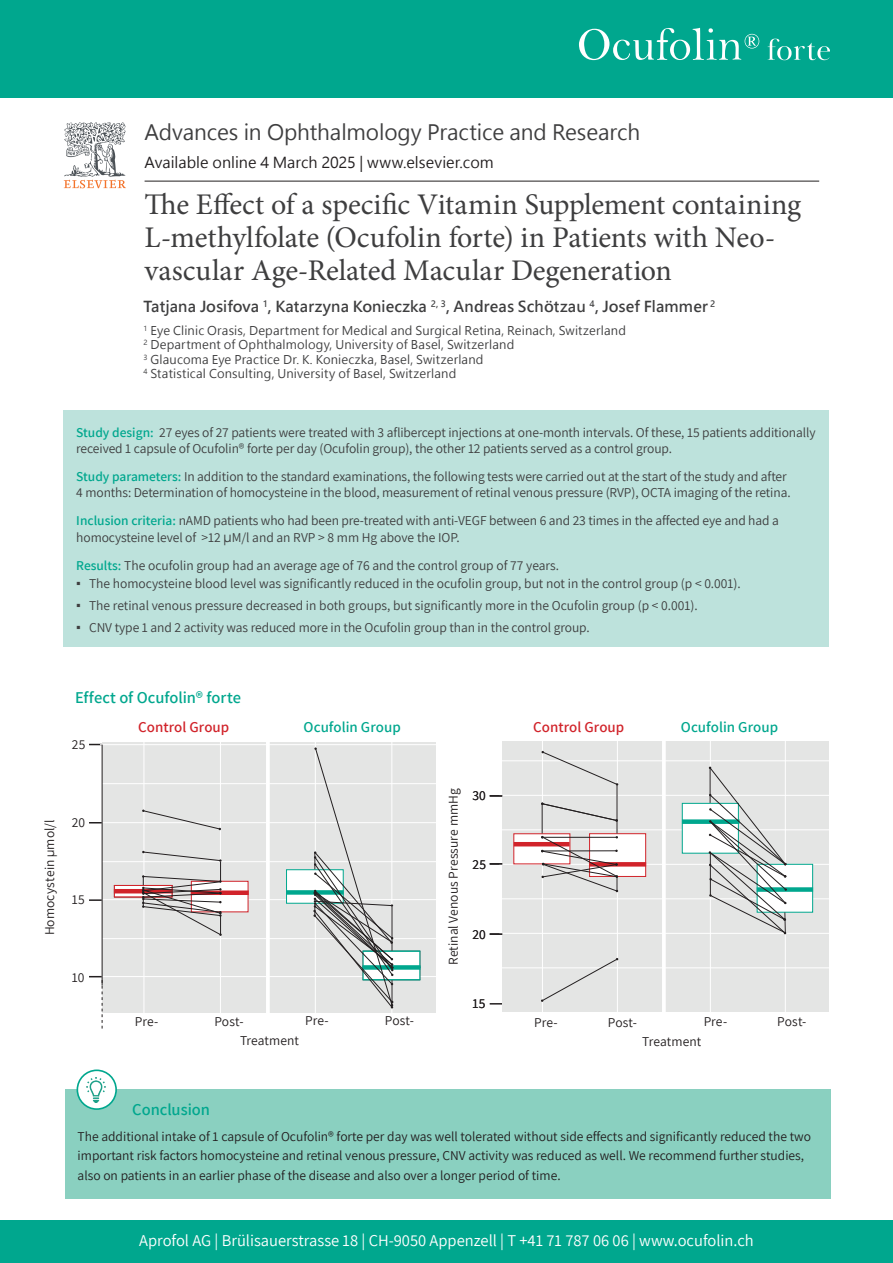
<style>
.page{position:relative;width:893px;height:1263px;background:#fff}
.page>*{position:absolute;margin:0;border:0;box-sizing:border-box;transform-origin:0 0}
.t1{font:30px/33px "Minion Pro";letter-spacing:-.005em;color:#3e3e3f}
.t2{font:21px "Microsoft Jheng Hei UI Regular";letter-spacing:-.005em;color:#3e3e3f}
.t3{font:16.5px "Assistant";color:#fff}
.t4{font:600 16.5px "Assistant";color:#00a78e}
.t5{font:15px "Microsoft Jheng Hei UI Bold";letter-spacing:.01em;color:#3e3e3f}
.t6{font:15px "Microsoft Jheng Hei UI Regular";letter-spacing:.005em;color:#231f20}
.t7{font:600 15px "Assistant";letter-spacing:.005em;color:#00a78e}
.t8{font:600 15px "Assistant";letter-spacing:.005em;color:#d1232a}
.t9{font:13.5px/16.2px "Assistant";letter-spacing:-.005em;color:#3e3e3f}
.t10{font:13.5px/19.5px "Assistant";color:#231f20}
.t11{font:12px/14.4px "Microsoft Jheng Hei UI Regular";letter-spacing:.015em;color:#3e3e3f}
.s1{font-weight:600;color:#00a78e}
.s2{font-family:"Manrope"}
.s3{font-family:"Bookman Old Style"}
.s4{font-family:"Manrope";font-size:12px}
</style>
<div class="page">
<div style="left:0;top:0;width:893px;height:98px;background:#00a78e"></div>
<div style="left:65px;top:1090px;width:765px;height:109px;background:#8ad0c0"></div>
<svg style="left:77px;top:1070px;width:39px;height:39px"></svg>
<div style="left:77px;top:1069px;width:40px;height:41px;border:2px solid #00a78e;border-radius:50%"></div>
<img style="left:84px;top:1077px;width:25px;height:25px">
<div style="left:0;top:1221px;width:893px;height:42px;background:#00a78e"></div>
<div style="left:64px;top:410px;width:765px;height:236px;background:#bde2dc"></div>
<svg style="left:490px;top:1003px;width:12px;height:1px"></svg>
<div style="left:103px;top:742px;width:333px;height:270px;background:#e4e5e4"></div>
<hr style="left:100px;top:744px;width:339px;height:1px;background:#fff">
<hr style="left:100px;top:783px;width:339px;height:1px;background:#fff">
<hr style="left:100px;top:822px;width:339px;height:1px;background:#fff">
<hr style="left:100px;top:861px;width:339px;height:1px;background:#fff">
<hr style="left:100px;top:899px;width:339px;height:1px;background:#fff">
<hr style="left:100px;top:938px;width:339px;height:1px;background:#fff">
<hr style="left:100px;top:976px;width:339px;height:1px;background:#fff">
<hr style="left:144px;top:740px;width:1px;height:273px;background:#fff">
<hr style="left:220px;top:740px;width:1px;height:273px;background:#fff">
<hr style="left:315px;top:740px;width:1px;height:273px;background:#fff">
<hr style="left:391px;top:740px;width:1px;height:273px;background:#fff">
<hr style="left:266px;top:740px;width:4px;height:273px;background:#fff">
<hr style="left:102px;top:745px;width:1px;height:240px;background:#231f20">
<svg style="left:89px;top:822px;width:13px;height:1px"></svg>
<svg style="left:89px;top:899px;width:13px;height:2px"></svg>
<svg style="left:89px;top:976px;width:14px;height:52px"></svg>
<div style="left:286px;top:869px;width:58px;height:35px;background:#fff;border:1px solid #00a78e"></div>
<div style="left:286px;top:890px;width:58px;height:5px;background:#00a78e"></div>
<div style="left:363px;top:951px;width:57px;height:29px;background:#fff"></div>
<div style="left:363px;top:965px;width:57px;height:5px;background:#00a78e"></div>
<hr style="left:363px;top:951px;width:57px;height:1px;background:#00a78e">
<hr style="left:363px;top:979px;width:57px;height:1px;background:#00a78e">
<svg style="left:313px;top:747px;width:81px;height:261px"></svg>
<svg style="left:114px;top:885px;width:28px;height:12px"></svg>
<div style="left:191px;top:881px;width:57px;height:31px;background:#fff;border:1px solid #d1232a"></div>
<hr style="left:114px;top:889px;width:58px;height:4px;background:#d1232a">
<div style="left:191px;top:890px;width:57px;height:5px;background:#d1232a"></div>
<svg style="left:142px;top:809px;width:79px;height:21px"></svg>
<svg style="left:142px;top:851px;width:80px;height:85px"></svg>
<div style="left:502px;top:741px;width:327px;height:271px;background:#e4e5e4"></div>
<hr style="left:499px;top:760px;width:332px;height:1px;background:#fff">
<hr style="left:499px;top:795px;width:332px;height:1px;background:#fff">
<hr style="left:499px;top:829px;width:332px;height:1px;background:#fff">
<hr style="left:499px;top:864px;width:332px;height:1px;background:#fff">
<hr style="left:499px;top:898px;width:332px;height:1px;background:#fff">
<hr style="left:499px;top:933px;width:332px;height:1px;background:#fff">
<hr style="left:499px;top:967px;width:332px;height:1px;background:#fff">
<hr style="left:542px;top:740px;width:1px;height:273px;background:#fff">
<hr style="left:617px;top:740px;width:1px;height:273px;background:#fff">
<hr style="left:710px;top:740px;width:1px;height:273px;background:#fff">
<hr style="left:785px;top:740px;width:1px;height:273px;background:#fff">
<hr style="left:662px;top:740px;width:4px;height:273px;background:#fff">
<div style="left:757px;top:864px;width:56px;height:49px;background:#fff;border:1px solid #00a78e"></div>
<div style="left:682px;top:803px;width:57px;height:51px;background:#fff;border:1px solid #00a78e"></div>
<div style="left:757px;top:887px;width:56px;height:5px;background:#00a78e"></div>
<div style="left:682px;top:819px;width:57px;height:5px;background:#00a78e"></div>
<div style="left:513px;top:833px;width:57px;height:31px;background:#fff;border:1px solid #d1232a"></div>
<hr style="left:514px;top:842px;width:55px;height:4px;background:#d1232a">
<div style="left:589px;top:833px;width:57px;height:44px;background:#fff;border:1px solid #d1232a"></div>
<svg style="left:618px;top:862px;width:28px;height:4px"></svg>
<svg style="left:541px;top:751px;width:77px;height:35px"></svg>
<svg style="left:541px;top:958px;width:77px;height:44px"></svg>
<hr style="left:617px;top:785px;width:1px;height:48px;background:#231f20">
<svg style="left:541px;top:802px;width:77px;height:90px"></svg>
<svg style="left:708px;top:767px;width:79px;height:167px"></svg>
<svg style="left:490px;top:795px;width:12px;height:2px"></svg>
<svg style="left:490px;top:863px;width:12px;height:2px"></svg>
<svg style="left:490px;top:933px;width:12px;height:2px"></svg>
<svg style="left:579px;top:28px;width:180px;height:32px"></svg>
<svg style="left:768px;top:39px;width:61px;height:21px"></svg>
<svg style="left:64px;top:122px;width:62px;height:66px"></svg>
<hr style="left:145px;top:181px;width:674px;height:1px;background:#231f20">
<h2 class="t2" style="left:145px;top:119px;width:497px">Advances in Ophthalmology Practice and Research</h2>
<p class="t6" style="left:145px;top:153px;width:351px">Available online 4 March 2025 | www.elsevier.com</p>
<h1 class="t1" style="left:145px;top:188px;width:658px">The Effect of a specific Vitamin Supplement containing<br>L-methylfolate (Ocufolin forte) in Patients with Neo&shy;vascular Age-Related Macular Degeneration</h1>
<p class="t5" style="left:144px;top:297px;width:573px">Tatjana Josifova <sup>1</sup>, Katarzyna Konieczka <sup>2,</sup> <sup>3</sup>, Andreas Schötzau <sup>4</sup>, Josef Flammer <sup>2</sup></p>
<p class="t11" style="left:144px;top:323px;width:484px"><sup>1</sup> Eye Clinic Orasis, Department for Medical and Surgical Retina, Reinach, Switzerland <sup>2</sup> Department of Ophthalmology, University of Basel, Switzerland<br><sup>3</sup> Glaucoma Eye Practice Dr. K. Konieczka, Basel, Switzerland<br><sup>4</sup> Statistical Consulting, University of Basel, Switzerland</p>
<p class="t9" style="left:76px;top:424px;width:741px"><span class="s1">Study design:</span> 27 eyes of 27 patients were treated with 3 aflibercept injections at one-month intervals. Of these, 15 patients additionally received 1 capsule of Ocufolin® forte per day (Ocufolin group), the other 12 patients served as a control group.</p>
<p class="t9" style="left:76px;top:468px;width:716px"><span class="s1">Study parameters:</span> In addition to the standard examinations, the following tests were carried out at the start of the study and after<br>4 months: Determination of homocysteine in the blood, measurement of retinal venous pressure (RVP), OCTA imaging of the retina.</p>
<p class="t9" style="left:76px;top:512px;width:704px"><span class="s1">Inclusion criteria:</span> nAMD patients who had been pre-treated with anti-VEGF between 6 and 23 times in the affected eye and had a homocysteine level of &gt;12 <span class="s2">µ</span>M/l and an RVP &gt; 8 mm Hg above the IOP.</p>
<p class="t9" style="left:76px;top:556px;width:484px"><span class="s1">Results:</span> The ocufolin group had an average age of 76 and the control group of 77 years.</p>
<p class="t9" style="left:76px;top:574px;width:666px"><span class="s3">▪</span> The homocysteine blood level was significantly reduced in the ocufolin group, but not in the control group (p &lt; 0.001).</p>
<p class="t9" style="left:76px;top:596px;width:623px"><span class="s3">▪</span> The retinal venous pressure decreased in both groups, but significantly more in the Ocufolin group (p &lt; 0.001).</p>
<p class="t9" style="left:76px;top:619px;width:515px"><span class="s3">▪</span> CNV type 1 and 2 activity was reduced more in the Ocufolin group than in the control group.</p>
<p class="t4" style="left:75px;top:686px;width:167px">Effect of Ocufolin® forte</p>
<p class="t10" style="left:72px;top:734px;width:15px">25</p>
<p class="t8" style="left:138px;top:716px;width:93px">Control Group</p>
<p class="t7" style="left:304px;top:716px;width:99px">Ocufolin Group</p>
<p class="t10" style="left:39px;top:935px;width:118px;rotate:-90deg">Homocystein <span class="s4">µ</span>mol/l</p>
<p class="t10" style="left:72px;top:812px;width:15px">20</p>
<p class="t10" style="left:72px;top:889px;width:15px">15</p>
<p class="t10" style="left:72px;top:967px;width:14px">10</p>
<p class="t10" style="left:135px;top:1011px;width:25px">Pre-</p>
<p class="t10" style="left:240px;top:1011px;width:60px;line-height:19px;text-indent:-26px">Post-<br>Treatment</p>
<p class="t10" style="left:305px;top:1010px;width:25px">Pre-</p>
<p class="t10" style="left:385px;top:1010px;width:31px">Post-</p>
<p class="t10" style="left:443px;top:965px;width:178px;rotate:-90deg">Retinal Venous Pressure mmHg</p>
<p class="t10" style="left:472px;top:785px;width:15px">30</p>
<p class="t10" style="left:472px;top:854px;width:15px">25</p>
<p class="t10" style="left:472px;top:924px;width:15px">20</p>
<p class="t10" style="left:472px;top:992px;width:15px">15</p>
<p class="t8" style="left:533px;top:716px;width:93px">Control Group</p>
<p class="t7" style="left:681px;top:716px;width:99px">Ocufolin Group</p>
<p class="t10" style="left:534px;top:1012px;width:25px">Pre-</p>
<p class="t10" style="left:608px;top:1012px;width:31px">Post-</p>
<p class="t10" style="left:704px;top:1011px;width:25px">Pre-</p>
<p class="t10" style="left:777px;top:1011px;width:31px">Post-</p>
<p class="t10" style="left:642px;top:1031px;width:60px">Treatment</p>
<p class="t4" style="left:132px;top:1098px;width:79px">Conclusion</p>
<p class="t10" style="left:78px;top:1126px;width:735px">The additional intake of 1 capsule of Ocufolin® forte per day was well tolerated without side effects and significantly reduced the two important risk factors homocysteine and retinal venous pressure, CNV activity was reduced as well. We recommend further studies, also on patients in an earlier phase of the disease and also over a longer period of time.</p>
<p class="t3" style="left:139px;top:1229px;width:616px">Aprofol AG | Brülisauerstrasse 18 | CH-9050 Appenzell | T +41 71 787 06 06 | www.ocufolin.ch</p>
</div>
